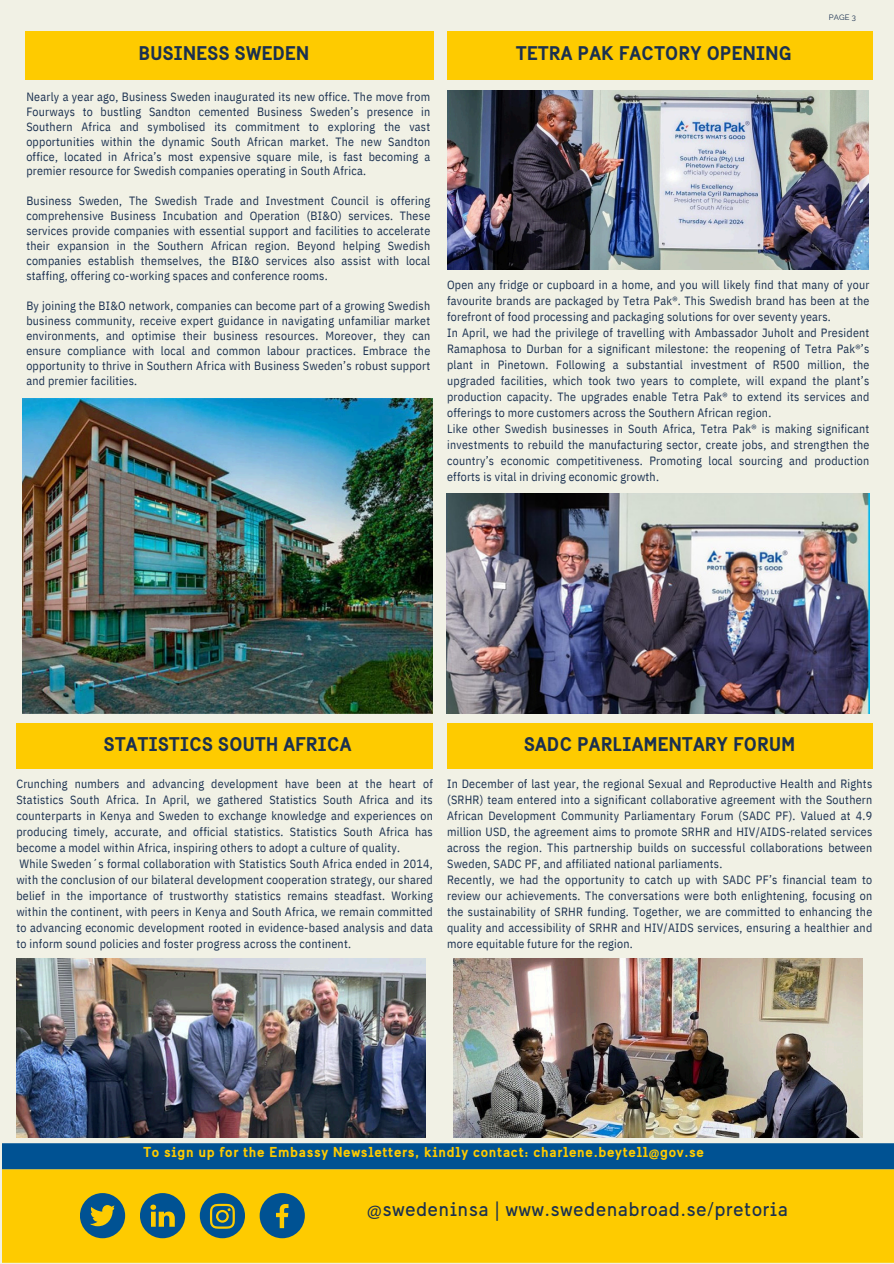
<style>
.page{position:relative;width:894px;height:1264px;background:#fff}
.page>*{position:absolute;margin:0;border:0;box-sizing:border-box;transform-origin:0 0}
.t1{font:700 19.5px "Sweden Sans";letter-spacing:.02em;color:#1a3050}
.t2{font:19.35px "Sweden Sans";letter-spacing:.05em;color:#1a3050}
.t3{font:700 19.35px "Sweden Sans";letter-spacing:.02em;color:#1a3050}
.t4{font:700 14.1px "Sweden Sans";letter-spacing:.05em;color:#fecb00}
.t5{font:12px/15.9px "IBM Plex Sans Cond";letter-spacing:.02em;color:#1a3050;text-align:justify}
.t6{font:7.8px "Raleway";color:#1a3050}
</style>
<div class="page">
<div style="left:0;top:0;width:893px;height:1263px;background:#f1f1e5"></div>
<svg style="left:312px;top:619px;width:270px;height:95px"></svg>
<div style="left:2px;top:1160px;width:891px;height:102px;background:#fecb00"></div>
<svg style="left:2px;top:1143px;width:891px;height:27px;background:#095790"></svg>
<svg style="left:80px;top:1193px;width:45px;height:45px"></svg>
<svg style="left:140px;top:1193px;width:45px;height:45px"></svg>
<svg style="left:200px;top:1193px;width:45px;height:45px"></svg>
<svg style="left:259px;top:1193px;width:46px;height:45px"></svg>
<div style="left:25px;top:32px;width:408px;height:48px;background:#fecb00"></div>
<div style="left:446px;top:723px;width:426px;height:46px;background:#fecb00"></div>
<div style="left:447px;top:32px;width:425px;height:48px;background:#fecb00"></div>
<div style="left:16px;top:723px;width:417px;height:46px;background:#fecb00"></div>
<img style="left:22px;top:398px;width:410px;height:315px">
<img style="left:447px;top:90px;width:421px;height:179px">
<img style="left:446px;top:493px;width:422px;height:220px">
<img style="left:453px;top:958px;width:409px;height:179px">
<img style="left:16px;top:958px;width:409px;height:179px">
<h4 class="t1" style="left:139px;top:45px;width:172px">BUSINESS SWEDEN</h4>
<p class="t3" style="left:516px;top:45px;width:277px">TETRA PAK FACTORY OPENING</p>
<h4 class="t6" style="left:828px;top:12px;width:29px">PAGE 3</h4>
<p class="t5" style="left:26px;top:89px;width:405px;line-height:15px">Nearly a year ago, Business Sweden inaugurated its new office. The move from Fourways to bustling Sandton cemented Business Sweden’s presence in Southern Africa and symbolised its commitment to exploring the vast opportunities within the dynamic South African market. The new Sandton office, located in Africa’s most expensive square mile, is fast becoming a premier resource for Swedish companies operating in South Africa.</p>
<h1 class="t5" style="left:26px;top:193px;width:405px;line-height:15px">Business Sweden, The Swedish Trade and Investment Council is offering comprehensive Business Incubation and Operation (BI&amp;O) services. These services provide companies with essential support and facilities to accelerate their expansion in the Southern African region. Beyond helping Swedish companies establish themselves, the BI&amp;O services also assist with local staffing, offering co-working spaces and conference rooms.</h1>
<h1 class="t5" style="left:26px;top:298px;width:405px;line-height:15px">By joining the BI&amp;O network, companies can become part of a growing Swedish business community, receive expert guidance in navigating unfamiliar market environments, and optimise their business resources. Moreover, they can ensure compliance with local and common labour practices. Embrace the opportunity to thrive in Southern Africa with Business Sweden’s robust support and premier facilities.</h1>
<h4 class="t5" style="left:447px;top:277px;width:423px;text-align:left">Open any fridge or cupboard in a home, and you will likely find that many of your favourite brands are packaged by Tetra Pak®. This Swedish brand has been at the forefront of food processing and packaging solutions for over seventy years.<br>In April, we had the privilege of travelling with Ambassador Juholt and President Ramaphosa to Durban for a significant milestone: the reopening of Tetra Pak®’s plant in Pinetown. Following a substantial investment of R500 million, the upgraded facilities, which took two years to complete, will expand the plant’s production capacity. The upgrades enable Tetra Pak® to extend its services and offerings to more customers across the Southern African region.<br>Like other Swedish businesses in South Africa, Tetra Pak® is making significant investments to rebuild the manufacturing sector, create jobs, and strengthen the country’s economic competitiveness. Promoting local sourcing and production efforts is vital in driving economic growth.</h4>
<h4 class="t1" style="left:104px;top:736px;width:249px">STATISTICS SOUTH AFRICA</h4>
<h4 class="t1" style="left:524px;top:736px;width:272px">SADC PARLIAMENTARY FORUM</h4>
<p class="t5" style="left:16px;top:775px;width:418px;text-align:left">Crunching numbers and advancing development have been at the heart of Statistics South Africa. In April, we gathered Statistics South Africa and its counterparts in Kenya and Sweden to exchange knowledge and experiences on producing timely, accurate, and official statistics. Statistics South Africa has become a model within Africa, inspiring others to adopt a culture of quality.<br>While Sweden´s formal collaboration with Statistics South Africa ended in 2014, with the conclusion of our bilateral development cooperation strategy, our shared belief in the importance of trustworthy statistics remains steadfast. Working within the continent, with peers in Kenya and South Africa, we remain committed to advancing economic development rooted in evidence-based analysis and data to inform sound policies and foster progress across the continent.</p>
<h4 class="t5" style="left:447px;top:775px;width:426px;text-align:left">In December of last year, the regional Sexual and Reproductive Health and Rights (SRHR) team entered into a significant collaborative agreement with the Southern African Development Community Parliamentary Forum (SADC PF). Valued at 4.9 million USD, the agreement aims to promote SRHR and HIV/AIDS-related services across the region. This partnership builds on successful collaborations between Sweden, SADC PF, and affiliated national parliaments.<br>Recently, we had the opportunity to catch up with SADC PF’s financial team to review our achievements. The conversations were both enlightening, focusing on the sustainability of SRHR funding. Together, we are committed to enhancing the quality and accessibility of SRHR and HIV/AIDS services, ensuring a healthier and more equitable future for the region.</h4>
<h1 class="t4" style="left:143px;top:1146px;width:562px">To sign up for the Embassy Newsletters, kindly contact: charlene.beytell@gov.se</h1>
<h1 class="t2" style="left:367px;top:1201px;width:422px">@swedeninsa | www.swedenabroad.se/pretoria</h1>
</div>
